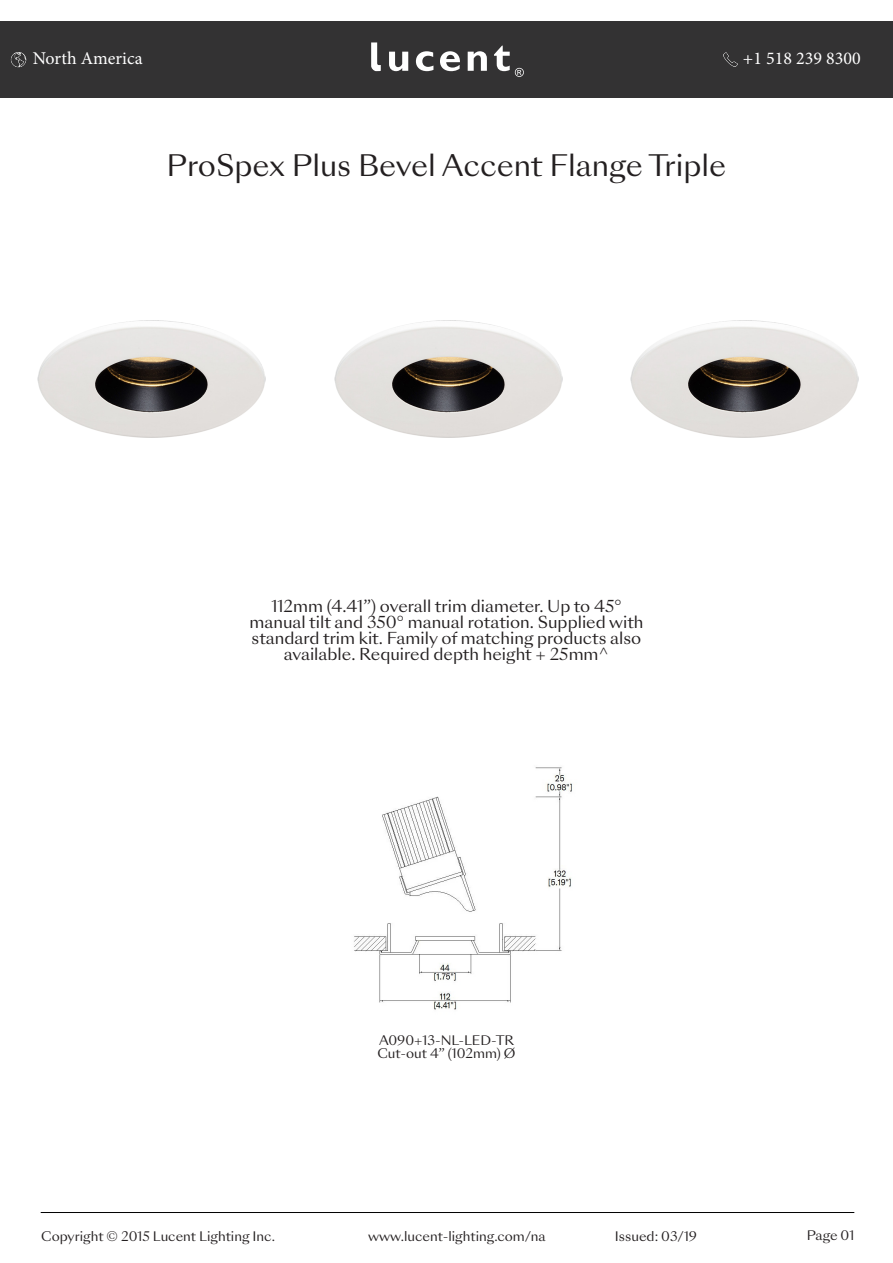
<style>
.page{position:relative;width:893px;height:1263px;background:#fff}
.page>*{position:absolute;margin:0;border:0;box-sizing:border-box;transform-origin:0 0}
.t1{font:28.65px "Sang Bleu Sunrise";color:#231f20}
.t2{font:18px "Minion Pro";color:#fff}
.t3{font:15.9px/15.9px "Sang Bleu Sunrise";color:#231f20;text-align:center}
.t4{font:12.75px/12.8px "Sang Bleu Sunrise";color:#231f20}
</style>
<div class="page">
<img style="left:354px;top:767px;width:219px;height:243px">
<hr style="left:41px;top:1212px;width:813px;height:1px;background:#000">
<img style="left:37px;top:320px;width:229px;height:118px">
<img style="left:334px;top:320px;width:229px;height:118px">
<img style="left:630px;top:320px;width:229px;height:118px">
<div style="left:0;top:21px;width:893px;height:77px;background:#333233"></div>
<svg style="left:389px;top:52px;width:19px;height:19px"></svg>
<svg style="left:416px;top:51px;width:17px;height:20px"></svg>
<svg style="left:440px;top:51px;width:20px;height:20px"></svg>
<svg style="left:468px;top:51px;width:19px;height:20px"></svg>
<svg style="left:371px;top:42px;width:10px;height:29px"></svg>
<svg style="left:494px;top:46px;width:30px;height:31px"></svg>
<img style="left:11px;top:52px;width:15px;height:15px">
<img style="left:723px;top:52px;width:15px;height:15px">
<p class="t2" style="left:33px;top:47px;width:111px">North America</p>
<p class="t2" style="left:743px;top:47px;width:119px">+1 518 239 8300</p>
<h1 class="t1" style="left:167px;top:146px;width:561px">ProSpex Plus Bevel Accent Flange Triple</h1>
<p class="t3" style="left:249px;top:598px;width:396px">112mm (4.41”) overall trim diameter. Up to 45° manual tilt and 350° manual rotation. Supplied with standard trim kit. Family of matching products also available. Required depth height + 25mm^</p>
<p class="t4" style="left:377px;top:1034px;width:140px">A090+13-NL-LED-TR<br>Cut-out 4” (102mm) Ø</p>
<p class="t4" style="left:41px;top:1230px;width:235px">Copyright © 2015 Lucent Lighting Inc.</p>
<p class="t4" style="left:368px;top:1230px;width:179px">www.lucent-lighting.com/na</p>
<p class="t4" style="left:615px;top:1230px;width:84px">Issued: 03/19</p>
<p class="t4" style="left:807px;top:1230px;width:49px">Page 01</p>
</div>
